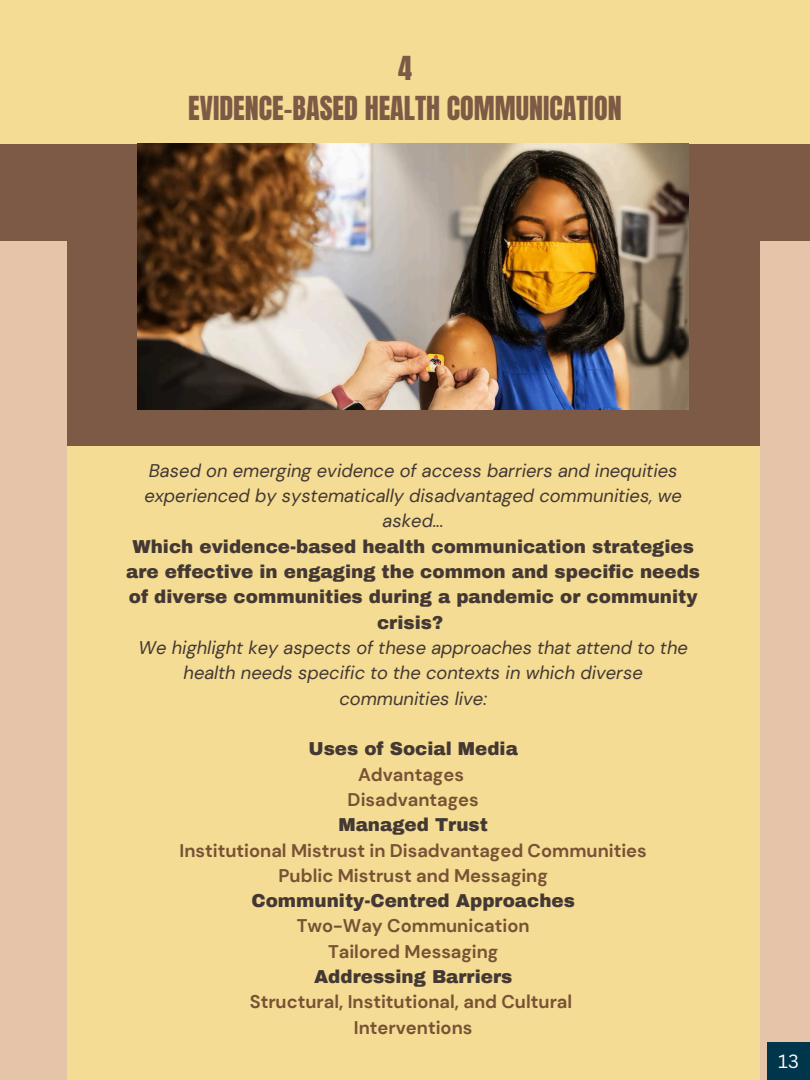
<style>
.page{position:relative;width:810px;height:1080px;background:#f4dc94}
.page>*{position:absolute;margin:0;border:0;box-sizing:border-box;transform-origin:0 0}
.t1{font:28.12px/39.4px "Anton";color:#7d5a45;text-align:center}
.t2{font:18.62px "Canva Sans";color:#fff}
.t3{font:italic 18.31px/25.3px "DM Sans";color:#433833;text-align:center}
.t4{font:900 18.31px/25.3px "Archivo";color:#433833;text-align:center}
.t5{font:700 18.31px "DM Sans";color:#775235}
</style>
<div class="page">
<div style="left:0;top:144px;width:810px;height:302px;background:#7d5a45"></div>
<img style="left:138px;top:144px;width:551px;height:266px">
<div style="left:0;top:241px;width:67px;height:839px;background:#e5c4a9"></div>
<div style="left:760px;top:241px;width:50px;height:839px;background:#e5c4a9"></div>
<div style="left:767px;top:1042px;width:43px;height:38px;background:#00364b"></div>
<p class="t1" style="left:188px;top:49px;width:435px">4<br>EVIDENCE-BASED HEALTH COMMUNICATION</p>
<h1 class="t3" style="left:144px;top:458px;width:539px">Based on emerging evidence of access barriers and inequities experienced by systematically disadvantaged communities, we asked...</h1>
<p class="t4" style="left:126px;top:534px;width:575px">Which evidence-based health communication strategies are effective in engaging the common and specific needs of diverse communities during a pandemic or community crisis?</p>
<p class="t3" style="left:138px;top:635px;width:551px">We highlight key aspects of these approaches that attend to the health needs specific to the contexts in which diverse communities live:</p>
<p class="t4" style="left:308px;top:737px;width:211px">Uses of Social Media</p>
<p class="t5" style="left:358px;top:762px;width:107px">Advantages</p>
<p class="t5" style="left:348px;top:788px;width:133px">Disadvantages</p>
<p class="t4" style="left:338px;top:812px;width:151px">Managed Trust</p>
<p class="t5" style="left:180px;top:838px;width:469px">Institutional Mistrust in Disadvantaged Communities</p>
<p class="t5" style="left:279px;top:864px;width:271px">Public Mistrust and Messaging</p>
<p class="t4" style="left:251px;top:888px;width:325px">Community-Centred Approaches</p>
<p class="t5" style="left:297px;top:914px;width:235px">Two-Way Communication</p>
<p class="t5" style="left:328px;top:940px;width:172px">Tailored Messaging</p>
<p class="t4" style="left:314px;top:964px;width:200px">Addressing Barriers</p>
<p class="t5" style="left:250px;top:990px;width:324px">Structural, Institutional, and Cultural</p>
<p class="t5" style="left:354px;top:1016px;width:120px">Interventions</p>
<p class="t2" style="left:778px;top:1048px;width:22px">13</p>
</div>
